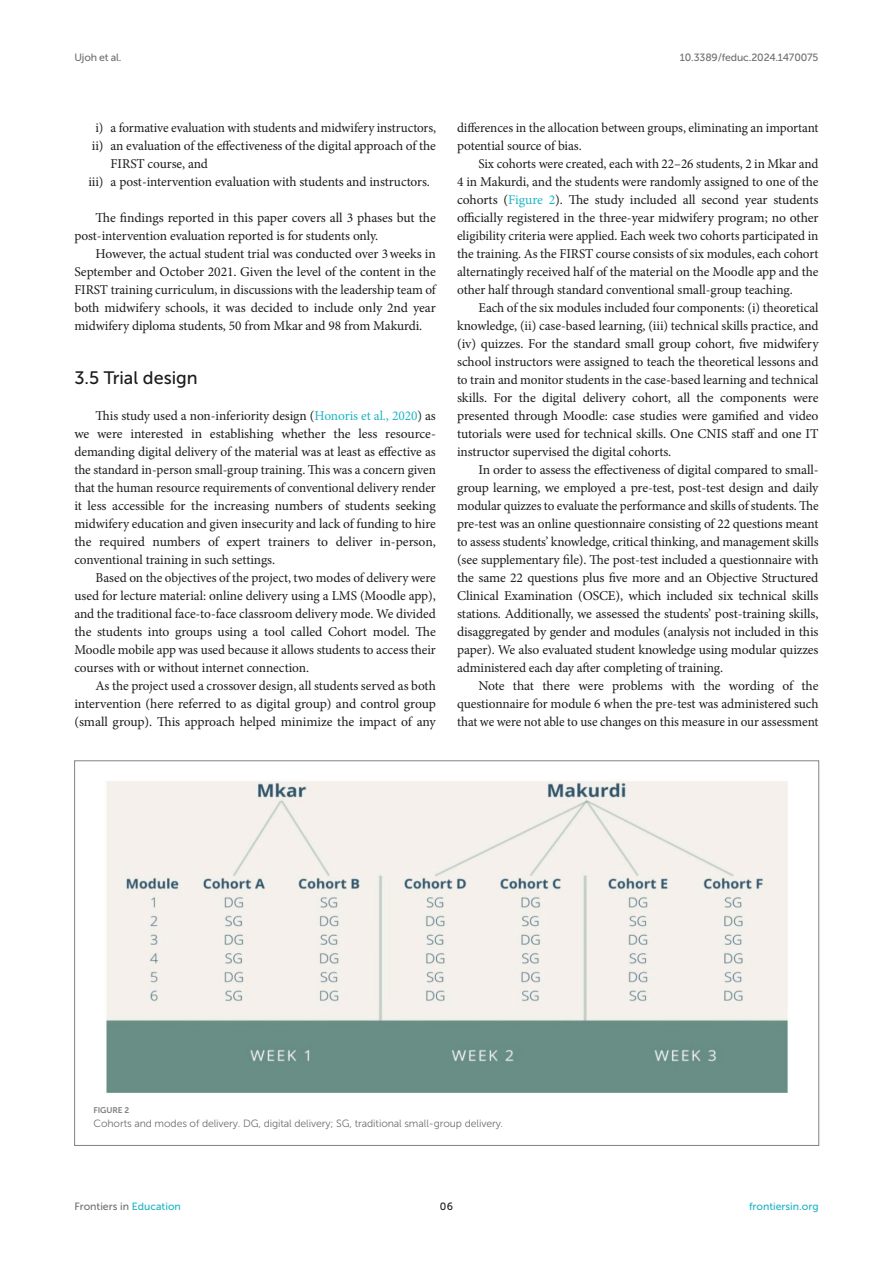
<style>
.page{position:relative;width:893px;height:1263px;background:#fff}
.page>*{position:absolute;margin:0;border:0;box-sizing:border-box;transform-origin:0 0}
.HEAD_2{font:18px "Museo Sans 500";color:#1b1c1b}
.TEXT{font:13.5px/18px "Minion Pro";letter-spacing:-.01em;color:#1b1c1b;text-align:justify}
.TEXT_FLUSH{font:13.5px/18px "Minion Pro";letter-spacing:-.005em;color:#1b1c1b;text-align:justify}
.NL_MID{font:13.5px/18px "Minion Pro";letter-spacing:-.005em;color:#1b1c1b}
.NL_BLW{font:13.5px "Minion Pro";letter-spacing:-.005em;color:#1b1c1b}
.NL_ABV{font:13.5px "Minion Pro";letter-spacing:-.005em;color:#1b1c1b}
.FIG_LEG{font:10.5px "Museo Sans 300";letter-spacing:-.01em;color:#706f70}
.t1{font:10.5px "Museo Sans 500";letter-spacing:-.015em;color:#706f70}
.t2{font:10.5px "Museo Sans 500";color:#1db5c3}
.t3{font:10.5px "Museo Sans 500";color:#1b1c1b}
.FIG_HD{font:8.25px "Museo Sans 700";letter-spacing:-.01em;color:#7e7f7f}
.s1{color:#1db5c3}
</style>
<div class="page">
<img style="left:106px;top:781px;width:682px;height:312px">
<p class="t1" style="left:74px;top:51px;width:49px">Ujoh et al.</p>
<p class="t1" style="left:680px;top:51px;width:140px">10.3389/feduc.2024.1470075</p>
<p class="NL_ABV" style="left:95px;top:119px;width:342px">i) a formative evaluation with students and midwifery instructors,</p>
<p class="NL_MID" style="left:111px;top:137px;width:327px;text-indent:-19px">ii) an evaluation of the effectiveness of the digital approach of the<br>FIRST course, and</p>
<p class="NL_BLW" style="left:88px;top:173px;width:343px">iii) a post-intervention evaluation with students and instructors.</p>
<p class="TEXT" style="left:74px;top:209px;width:363px;text-indent:21px">The findings reported in this paper covers all 3 phases but the post-intervention evaluation reported is for students only.</p>
<p class="TEXT" style="left:74px;top:245px;width:363px;text-indent:21px">However, the actual student trial was conducted over 3weeks in September and October 2021. Given the level of the content in the FIRST training curriculum, in discussions with the leadership team of both midwifery schools, it was decided to include only 2nd year midwifery diploma students, 50 from Mkar and 98 from Makurdi.</p>
<p class="HEAD_2" style="left:74px;top:368px;width:125px">3.5 Trial design</p>
<p class="TEXT_FLUSH" style="left:74px;top:407px;width:363px;text-indent:21px">This study used a non-inferiority design (<span class="s1">Honoris et al., 2020</span>) as we were interested in establishing whether the less resource&shy;demanding digital delivery of the material was at least as effective as the standard in-person small-group training. This was a concern given that the human resource requirements of conventional delivery render it less accessible for the increasing numbers of students seeking midwifery education and given insecurity and lack of funding to hire the required numbers of expert trainers to deliver in-person, conventional training in such settings.</p>
<p class="TEXT" style="left:74px;top:569px;width:363px;text-indent:21px">Based on the objectives of the project, two modes of delivery were used for lecture material: online delivery using a LMS (Moodle app), and the traditional face-to-face classroom delivery mode. We divided the students into groups using a tool called Cohort model. The Moodle mobile app was used because it allows students to access their courses with or without internet connection.</p>
<p class="TEXT" style="left:74px;top:677px;width:363px;text-indent:21px">As the project used a crossover design, all students served as both intervention (here referred to as digital group) and control group (small group). This approach helped minimize the impact of any</p>
<p class="TEXT" style="left:457px;top:119px;width:363px">differences in the allocation between groups, eliminating an important potential source of bias.</p>
<p class="TEXT" style="left:457px;top:155px;width:363px;text-indent:21px">Six cohorts were created, each with 22–26 students, 2 in Mkar and 4 in Makurdi, and the students were randomly assigned to one of the cohorts (<span class="s1">Figure 2</span>). The study included all second year students officially registered in the three-year midwifery program; no other eligibility criteria were applied. Each week two cohorts participated in the training. As the FIRST course consists of six modules, each cohort alternatingly received half of the material on the Moodle app and the other half through standard conventional small-group teaching.</p>
<p class="TEXT" style="left:457px;top:299px;width:363px;text-indent:21px">Each of the six modules included four components: (i) theoretical knowledge, (ii) case-based learning, (iii) technical skills practice, and (iv) quizzes. For the standard small group cohort, five midwifery school instructors were assigned to teach the theoretical lessons and to train and monitor students in the case-based learning and technical skills. For the digital delivery cohort, all the components were presented through Moodle: case studies were gamified and video tutorials were used for technical skills. One CNIS staff and one IT instructor supervised the digital cohorts.</p>
<p class="TEXT" style="left:457px;top:461px;width:363px;text-indent:21px">In order to assess the effectiveness of digital compared to small&shy;group learning, we employed a pre-test, post-test design and daily modular quizzes to evaluate the performance and skills of students. The pre-test was an online questionnaire consisting of 22 questions meant to assess students’ knowledge, critical thinking, and management skills (see supplementary file). The post-test included a questionnaire with the same 22 questions plus five more and an Objective Structured Clinical Examination (OSCE), which included six technical skills stations. Additionally, we assessed the students’ post-training skills, disaggregated by gender and modules (analysis not included in this paper). We also evaluated student knowledge using modular quizzes administered each day after completing of training.</p>
<p class="TEXT" style="left:457px;top:677px;width:363px;text-indent:21px">Note that there were problems with the wording of the questionnaire for module 6 when the pre-test was administered such that we were not able to use changes on this measure in our assessment</p>
<p class="FIG_HD" style="left:94px;top:1105px;width:37px">FIGURE 2</p>
<p class="FIG_LEG" style="left:94px;top:1117px;width:411px">Cohorts and modes of delivery. DG, digital delivery; SG, traditional small-group delivery.</p>
<p class="t1" style="left:74px;top:1200px;width:108px">Frontiers in <span class="s1">Education</span></p>
<p class="t3" style="left:440px;top:1200px;width:15px">06</p>
<p class="t2" style="left:749px;top:1200px;width:71px">frontiersin.org</p>
</div>
